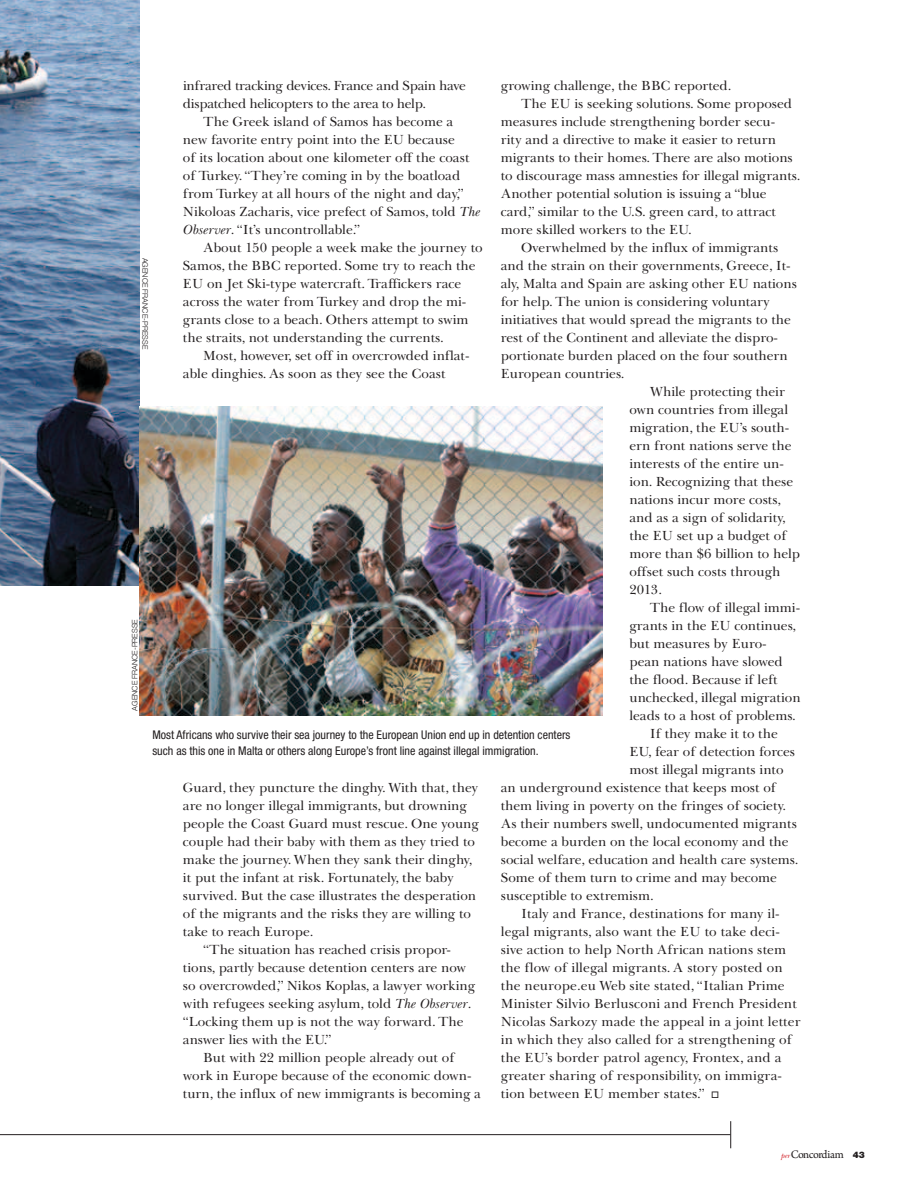
<style>
.page{position:relative;width:918px;height:1188px;background:#fff}
.page>*{position:absolute;margin:0;border:0;box-sizing:border-box;transform-origin:0 0}
.t1{font:13.5px/18px "Baskerville Cyr LT Std Upright";color:#231f20}
.t2{font:13.5px/18px "Baskerville Cyr LT Std Upright";letter-spacing:-.02em;color:#231f20}
.t3{font:condensed 12px/16.5px "Helvetica Neue LT Std";color:#231f20}
.t4{font:12px "Arno Pro";letter-spacing:-.05em;color:#231f20}
.t5{font:300 7.5px "Helvetica Neue";color:#231f20}
.s1{font-family:"Baskerville Cyr LT Std Incline"}
.s2{font-family:"New Baskerville Std";font-style:italic;font-size:7.5px;color:#d2232a}
.s3{font-family:"Helvetica Neue LT Std";font-weight:900;font-size:9px}
</style>
<div class="page">
<img style="left:0;top:0;width:140px;height:585px">
<img style="left:139px;top:407px;width:463px;height:309px">
<hr style="left:0;top:1134px;width:730px;height:1px;background:#231f20">
<svg style="left:730px;top:1121px;width:1px;height:27px"></svg>
<p class="t1" style="left:501px;top:77px;width:232px">growing challenge, the BBC reported.</p>
<p class="t1" style="left:521px;top:95px;width:273px">The EU is seeking solutions. Some proposed</p>
<p class="t1" style="left:501px;top:113px;width:276px">measures include strengthening border secu-</p>
<p class="t1" style="left:501px;top:131px;width:277px">rity and a directive to make it easier to return</p>
<p class="t1" style="left:501px;top:149px;width:294px">migrants to their homes. There are also motions</p>
<p class="t1" style="left:501px;top:167px;width:301px">to discourage mass amnesties for illegal migrants.</p>
<p class="t1" style="left:501px;top:185px;width:267px">Another potential solution is issuing a “blue</p>
<p class="t1" style="left:501px;top:203px;width:277px">card,” similar to the U.S. green card, to attract</p>
<p class="t1" style="left:501px;top:221px;width:192px">more skilled workers to the EU.</p>
<p class="t1" style="left:521px;top:239px;width:259px">Overwhelmed by the influx of immigrants</p>
<p class="t1" style="left:501px;top:257px;width:291px">and the strain on their governments, Greece, It-</p>
<p class="t1" style="left:501px;top:275px;width:298px">aly, Malta and Spain are asking other EU nations</p>
<p class="t1" style="left:501px;top:293px;width:271px">for help. The union is considering voluntary</p>
<p class="t1" style="left:501px;top:311px;width:292px">initiatives that would spread the migrants to the</p>
<p class="t1" style="left:501px;top:329px;width:279px">rest of the Continent and alleviate the dispro-</p>
<p class="t1" style="left:501px;top:347px;width:288px">portionate burden placed on the four southern</p>
<p class="t1" style="left:501px;top:365px;width:125px">European countries.</p>
<p class="t1" style="left:650px;top:383px;width:137px">While protecting their</p>
<p class="t1" style="left:629px;top:401px;width:160px">own countries from illegal</p>
<p class="t1" style="left:629px;top:419px;width:161px">migration, the EU’s south-</p>
<p class="t1" style="left:629px;top:437px;width:164px">ern front nations serve the</p>
<p class="t1" style="left:629px;top:455px;width:156px">interests of the entire un-</p>
<p class="t1" style="left:629px;top:473px;width:165px">ion. Recognizing that these</p>
<p class="t1" style="left:629px;top:491px;width:153px">nations incur more costs,</p>
<p class="t1" style="left:629px;top:509px;width:158px">and as a sign of solidarity,</p>
<p class="t1" style="left:629px;top:527px;width:159px">the EU set up a budget of</p>
<p class="t1" style="left:629px;top:545px;width:172px">more than $6 billion to help</p>
<p class="t1" style="left:629px;top:563px;width:153px">offset such costs through</p>
<p class="t1" style="left:629px;top:581px;width:34px">2013.</p>
<p class="t1" style="left:650px;top:599px;width:152px">The flow of illegal immi-</p>
<p class="t1" style="left:629px;top:617px;width:168px">grants in the EU continues,</p>
<p class="t1" style="left:629px;top:635px;width:139px">but measures by Euro-</p>
<p class="t1" style="left:629px;top:653px;width:155px">pean nations have slowed</p>
<p class="t1" style="left:629px;top:671px;width:150px">the flood. Because if left</p>
<p class="t1" style="left:629px;top:689px;width:173px">unchecked, illegal migration</p>
<p class="t1" style="left:629px;top:707px;width:168px">leads to a host of problems.</p>
<p class="t1" style="left:650px;top:725px;width:130px">If they make it to the</p>
<p class="t1" style="left:629px;top:743px;width:167px">EU, fear of detection forces</p>
<p class="t1" style="left:629px;top:761px;width:156px">most illegal migrants into</p>
<p class="t1" style="left:501px;top:779px;width:277px">an underground existence that keeps most of</p>
<p class="t1" style="left:501px;top:797px;width:287px">them living in poverty on the fringes of society.</p>
<p class="t1" style="left:501px;top:815px;width:298px">As their numbers swell, undocumented migrants</p>
<p class="t1" style="left:501px;top:833px;width:289px">become a burden on the local economy and the</p>
<p class="t1" style="left:501px;top:851px;width:299px">social welfare, education and health care systems.</p>
<p class="t1" style="left:501px;top:869px;width:278px">Some of them turn to crime and may become</p>
<p class="t1" style="left:501px;top:887px;width:155px">susceptible to extremism.</p>
<p class="t1" style="left:521px;top:905px;width:260px">Italy and France, destinations for many il-</p>
<p class="t1" style="left:501px;top:923px;width:281px">legal migrants, also want the EU to take deci-</p>
<p class="t1" style="left:501px;top:941px;width:287px">sive action to help North African nations stem</p>
<p class="t1" style="left:501px;top:959px;width:283px">the flow of illegal migrants. A story posted on</p>
<p class="t1" style="left:501px;top:977px;width:285px">the neurope.eu Web site stated, “Italian Prime</p>
<p class="t1" style="left:501px;top:995px;width:298px">Minister Silvio Berlusconi and French President</p>
<p class="t1" style="left:501px;top:1013px;width:301px">Nicolas Sarkozy made the appeal in a joint letter</p>
<p class="t1" style="left:501px;top:1031px;width:293px">in which they also called for a strengthening of</p>
<p class="t1" style="left:501px;top:1049px;width:282px">the EU’s border patrol agency, Frontex, and a</p>
<p class="t1" style="left:501px;top:1067px;width:283px">greater sharing of responsibility, on immigra-</p>
<p class="t1" style="left:501px;top:1085px;width:220px">tion between EU member states.” □</p>
<p class="t2" style="left:183px;top:77px;width:284px">infrared tracking devices. France and Spain have dispatched helicopters to the area to help.</p>
<p class="t1" style="left:183px;top:113px;width:299px;text-indent:20px">The Greek island of Samos has become a new favorite entry point into the EU because<br>of its location about one kilometer off the coast of Turkey. “They’re coming in by the boatload from Turkey at all hours of the night and day,” Nikoloas Zacharis, vice prefect of Samos, told <span class="s1">The Observer</span>. “It’s uncontrollable.”</p>
<p class="t1" style="left:183px;top:239px;width:301px;text-indent:20px">About 150 people a week make the journey to Samos, the BBC reported. Some try to reach the EU on Jet Ski-type watercraft. Traffickers race across the water from Turkey and drop the mi&shy;grants close to a beach. Others attempt to swim the straits, not understanding the currents.</p>
<p class="t1" style="left:183px;top:347px;width:288px;text-indent:20px">Most, however, set off in overcrowded inflat&shy;able dinghies. As soon as they see the Coast</p>
<p class="t5" style="left:150px;top:258px;width:93px;rotate:90deg">Agence France-Presse</p>
<p class="t5" style="left:130px;top:711px;width:93px;rotate:-90deg">Agence France-Presse</p>
<p class="t3" style="left:152px;top:726px;width:420px">Most Africans who survive their sea journey to the European Union end up in detention centers such as this one in Malta or others along Europe’s front line against illegal immigration.</p>
<p class="t1" style="left:183px;top:779px;width:297px">Guard, they puncture the dinghy. With that, they</p>
<p class="t1" style="left:183px;top:797px;width:285px">are no longer illegal immigrants, but drowning</p>
<p class="t1" style="left:183px;top:815px;width:298px">people the Coast Guard must rescue. One young</p>
<p class="t1" style="left:183px;top:833px;width:293px">couple had their baby with them as they tried to</p>
<p class="t1" style="left:183px;top:851px;width:291px">make the journey. When they sank their dinghy,</p>
<p class="t1" style="left:183px;top:869px;width:272px">it put the infant at risk. Fortunately, the baby</p>
<p class="t1" style="left:183px;top:887px;width:295px">survived. But the case illustrates the desperation</p>
<p class="t1" style="left:183px;top:905px;width:290px">of the migrants and the risks they are willing to</p>
<p class="t1" style="left:183px;top:923px;width:132px">take to reach Europe.</p>
<p class="t1" style="left:203px;top:941px;width:249px">“The situation has reached crisis propor-</p>
<p class="t1" style="left:183px;top:959px;width:285px">tions, partly because detention centers are now</p>
<p class="t1" style="left:183px;top:977px;width:294px">so overcrowded,” Nikos Koplas, a lawyer working</p>
<p class="t1" style="left:183px;top:995px;width:290px">with refugees seeking asylum, told <span class="s1">The Observer</span>.</p>
<p class="t1" style="left:183px;top:1013px;width:282px">“Locking them up is not the way forward. The</p>
<p class="t1" style="left:183px;top:1031px;width:150px">answer lies with the EU.”</p>
<p class="t1" style="left:203px;top:1049px;width:253px">But with 22 million people already out of</p>
<p class="t1" style="left:183px;top:1067px;width:290px">work in Europe because of the economic down-</p>
<p class="t1" style="left:183px;top:1085px;width:300px">turn, the influx of new immigrants is becoming a</p>
<p class="t4" style="left:781px;top:1147px;width:85px"><span class="s2">per</span>Concordiam <span class="s3">43</span></p>
</div>
